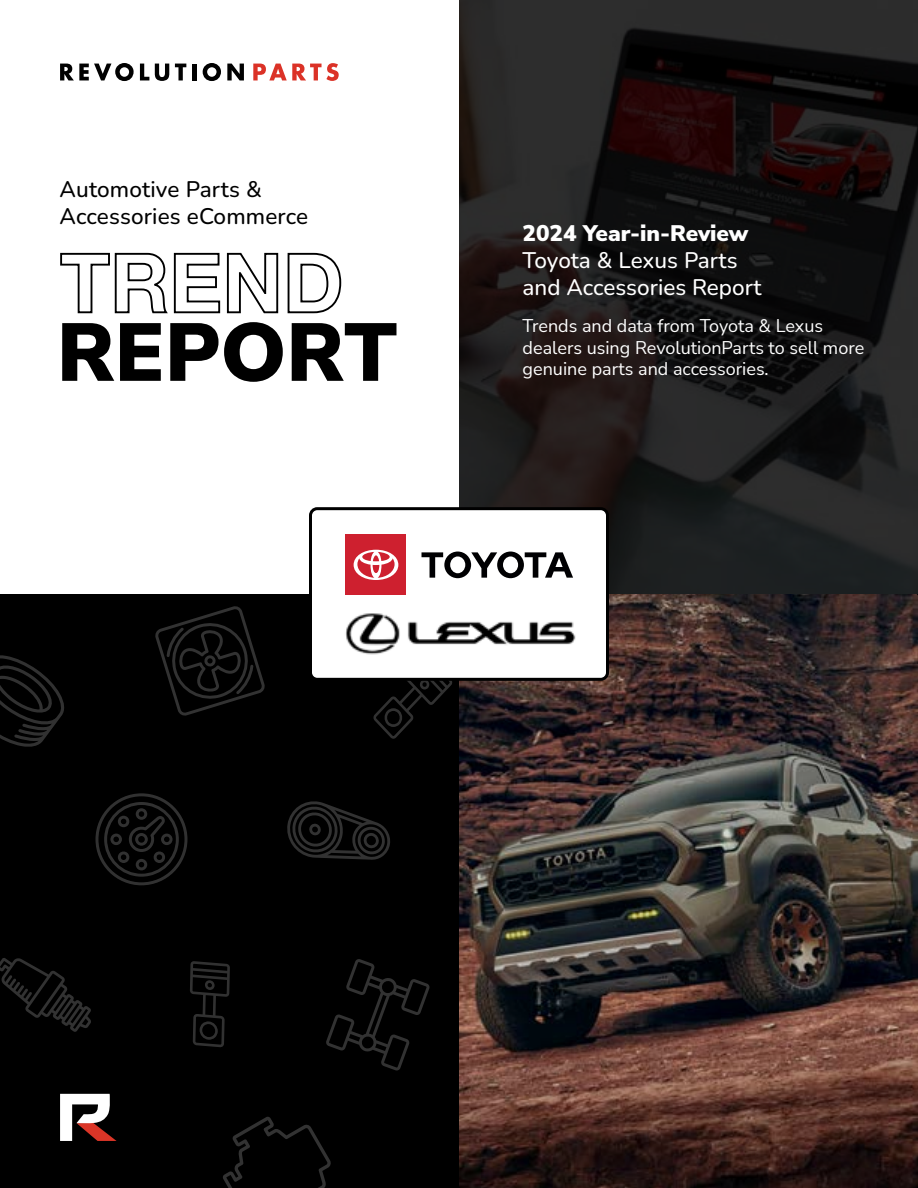
<style>
.page{position:relative;width:918px;height:1188px;background:#fff}
.page>*{position:absolute;margin:0;border:0;box-sizing:border-box;transform-origin:0 0}
.t1{font:500 22.5px/27px "Nunito";color:#fff}
.t2{font:500 22.5px/27px "Nunito";letter-spacing:.005em;color:#000}
.t3{font:900 22.5px "Nunito Sans";color:#fff}
.t4{font:18px/21.6px "Nunito Sans";color:#fff}
</style>
<div class="page">
<div style="left:0;top:594px;width:459px;height:594px;background:#000"></div>
<svg style="left:60px;top:63px;width:74px;height:18px"></svg>
<svg style="left:140px;top:64px;width:9px;height:16px"></svg>
<svg style="left:155px;top:64px;width:14px;height:17px"></svg>
<svg style="left:175px;top:64px;width:11px;height:16px"></svg>
<hr style="left:192px;top:64px;width:4px;height:16px;background:#010101">
<svg style="left:203px;top:63px;width:18px;height:18px"></svg>
<svg style="left:227px;top:64px;width:17px;height:16px"></svg>
<svg style="left:253px;top:63px;width:86px;height:18px"></svg>
<svg style="left:62px;top:322px;width:334px;height:60px"></svg>
<svg style="left:60px;top:252px;width:282px;height:62px"></svg>
<svg style="left:190px;top:961px;width:40px;height:86px"></svg>
<svg style="left:0;top:655px;width:64px;height:92px"></svg>
<svg style="left:95px;top:793px;width:92px;height:92px"></svg>
<svg style="left:373px;top:681px;width:79px;height:58px"></svg>
<svg style="left:287px;top:801px;width:103px;height:59px"></svg>
<svg style="left:326px;top:959px;width:104px;height:112px"></svg>
<svg style="left:155px;top:606px;width:110px;height:110px"></svg>
<svg style="left:223px;top:1116px;width:108px;height:72px"></svg>
<svg style="left:0;top:958px;width:91px;height:74px"></svg>
<svg style="left:60px;top:1094px;width:57px;height:47px"></svg>
<img style="left:459px;top:0;width:459px;height:594px">
<svg style="left:459px;top:594px;width:459px;height:594px;background:#43332f"></svg>
<div style="left:310px;top:509px;width:298px;height:170px;background:#fff;border-radius:7px"></div>
<div style="left:309px;top:507px;width:300px;height:174px;border:3px solid #000;border-radius:7px"></div>
<svg style="left:422px;top:552px;width:151px;height:26px"></svg>
<div style="left:345px;top:535px;width:61px;height:60px;background:#ce202f"></div>
<svg style="left:354px;top:550px;width:44px;height:30px"></svg>
<img style="left:345px;top:613px;width:231px;height:42px">
<p class="t2" style="left:60px;top:175px;width:250px">Automotive Parts &amp;<br>Accessories eCommerce</p>
<p class="t3" style="left:523px;top:218px;width:227px">2024 Year-in-Review</p>
<p class="t1" style="left:523px;top:246px;width:241px">Toyota &amp; Lexus Parts and Accessories Report</p>
<p class="t4" style="left:523px;top:314px;width:343px">Trends and data from Toyota &amp; Lexus dealers using RevolutionParts to sell more genuine parts and accessories.</p>
</div>
